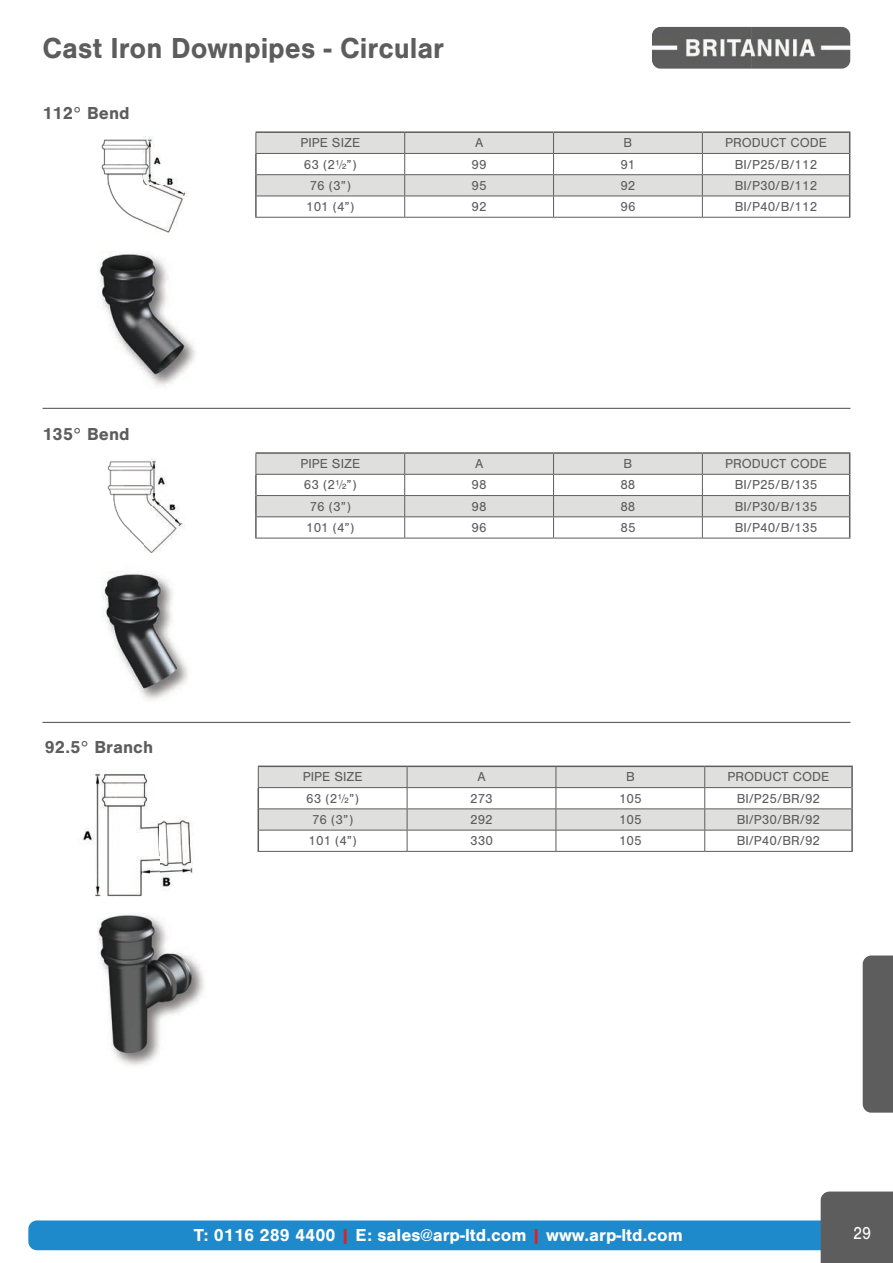
<style>
.page{position:relative;width:893px;height:1263px;background:#fff}
.page>*{position:absolute;margin:0;border:0;box-sizing:border-box;transform-origin:0 0}
.t1{font:700 30px "Nimbus San";color:#5d5d5d;scale:.95 1}
.t2{font:700 18px "Nimbus San";color:#fff}
.t3{font:700 18px "Nimbus San";color:#5d5d5d}
.t4{font:18px "Nimbus San";color:#fff;scale:.9 1}
.t5{font:13.5px "Nimbus San";color:#5d5d5d}
.s1{color:#e41e25}
</style>
<div class="page">
<img style="left:652px;top:27px;width:198px;height:42px">
<div style="left:863px;top:955px;width:30px;height:158px;background:#5d5d5d"></div>
<div style="left:28px;top:1220px;width:821px;height:30px;background:#1f8acb;border-radius:9px"></div>
<div style="left:821px;top:1192px;width:72px;height:71px;background:#5d5d5d"></div>
<img style="left:132px;top:217px;width:46px;height:16px">
<img style="left:97px;top:253px;width:98px;height:133px">
<img style="left:136px;top:538px;width:33px;height:15px">
<img style="left:102px;top:573px;width:86px;height:127px">
<hr style="left:255px;top:217px;width:150px;height:1px;background:#5d5d5d">
<hr style="left:405px;top:217px;width:149px;height:1px;background:#5d5d5d">
<hr style="left:554px;top:217px;width:148px;height:1px;background:#5d5d5d">
<hr style="left:702px;top:217px;width:148px;height:1px;background:#5d5d5d">
<svg style="left:101px;top:131px;width:749px;height:86px"></svg>
<hr style="left:43px;top:408px;width:807px;height:1px;background:#5d5d5d">
<hr style="left:43px;top:722px;width:807px;height:1px;background:#5d5d5d">
<hr style="left:255px;top:538px;width:150px;height:1px;background:#5d5d5d">
<hr style="left:405px;top:538px;width:149px;height:1px;background:#5d5d5d">
<hr style="left:554px;top:538px;width:148px;height:1px;background:#5d5d5d">
<hr style="left:702px;top:538px;width:148px;height:1px;background:#5d5d5d">
<svg style="left:107px;top:452px;width:743px;height:86px"></svg>
<img style="left:95px;top:851px;width:98px;height:46px">
<img style="left:97px;top:913px;width:107px;height:153px">
<hr style="left:258px;top:851px;width:149px;height:1px;background:#5d5d5d">
<hr style="left:407px;top:851px;width:149px;height:1px;background:#5d5d5d">
<hr style="left:556px;top:851px;width:149px;height:1px;background:#5d5d5d">
<hr style="left:705px;top:851px;width:148px;height:1px;background:#5d5d5d">
<hr style="left:705px;top:765px;width:148px;height:2px;background:#5d5d5d">
<hr style="left:851px;top:767px;width:2px;height:21px;background:#5d5d5d">
<hr style="left:851px;top:788px;width:2px;height:21px;background:#5d5d5d">
<hr style="left:851px;top:809px;width:2px;height:21px;background:#5d5d5d">
<hr style="left:851px;top:830px;width:2px;height:21px;background:#5d5d5d">
<svg style="left:82px;top:765px;width:770px;height:86px"></svg>
<h1 class="t1" style="left:43px;top:31px;width:424px">Cast Iron Downpipes - Circular</h1>
<h2 class="t3" style="left:43px;top:103px;width:89px">112° Bend</h2>
<h2 class="t3" style="left:43px;top:424px;width:89px">135° Bend</h2>
<h2 class="t3" style="left:45px;top:736px;width:110px">92.5° Branch</h2>
<p class="t5" style="left:300px;top:135px;width:61px">PIPE SIZE</p>
<p class="t5" style="left:475px;top:135px;width:10px">A</p>
<p class="t5" style="left:624px;top:135px;width:10px">B</p>
<p class="t5" style="left:725px;top:135px;width:103px">PRODUCT CODE</p>
<p class="t5" style="left:304px;top:157px;width:54px">63 (2½”)</p>
<p class="t5" style="left:472px;top:157px;width:17px">99</p>
<p class="t5" style="left:620px;top:157px;width:17px">91</p>
<p class="t5" style="left:735px;top:157px;width:84px">BI/P25/B/112</p>
<p class="t5" style="left:310px;top:178px;width:43px">76 (3”)</p>
<p class="t5" style="left:472px;top:178px;width:17px">95</p>
<p class="t5" style="left:620px;top:178px;width:17px">92</p>
<p class="t5" style="left:735px;top:178px;width:84px">BI/P30/B/112</p>
<p class="t5" style="left:306px;top:199px;width:50px">101 (4”)</p>
<p class="t5" style="left:472px;top:199px;width:17px">92</p>
<p class="t5" style="left:620px;top:199px;width:17px">96</p>
<p class="t5" style="left:735px;top:199px;width:84px">BI/P40/B/112</p>
<p class="t5" style="left:300px;top:456px;width:61px">PIPE SIZE</p>
<p class="t5" style="left:475px;top:456px;width:10px">A</p>
<p class="t5" style="left:624px;top:456px;width:10px">B</p>
<p class="t5" style="left:725px;top:456px;width:103px">PRODUCT CODE</p>
<p class="t5" style="left:304px;top:477px;width:54px">63 (2½”)</p>
<p class="t5" style="left:472px;top:477px;width:17px">98</p>
<p class="t5" style="left:620px;top:477px;width:17px">88</p>
<p class="t5" style="left:735px;top:477px;width:84px">BI/P25/B/135</p>
<p class="t5" style="left:310px;top:499px;width:43px">76 (3”)</p>
<p class="t5" style="left:472px;top:499px;width:17px">98</p>
<p class="t5" style="left:620px;top:499px;width:17px">88</p>
<p class="t5" style="left:735px;top:499px;width:84px">BI/P30/B/135</p>
<p class="t5" style="left:306px;top:520px;width:50px">101 (4”)</p>
<p class="t5" style="left:472px;top:520px;width:17px">96</p>
<p class="t5" style="left:620px;top:520px;width:17px">85</p>
<p class="t5" style="left:735px;top:520px;width:84px">BI/P40/B/135</p>
<p class="t5" style="left:303px;top:769px;width:61px">PIPE SIZE</p>
<p class="t5" style="left:477px;top:769px;width:10px">A</p>
<p class="t5" style="left:626px;top:769px;width:10px">B</p>
<p class="t5" style="left:727px;top:769px;width:103px">PRODUCT CODE</p>
<p class="t5" style="left:306px;top:791px;width:54px">63 (2½”)</p>
<p class="t5" style="left:470px;top:791px;width:24px">273</p>
<p class="t5" style="left:619px;top:791px;width:24px">105</p>
<p class="t5" style="left:737px;top:791px;width:85px">BI/P25/BR/92</p>
<p class="t5" style="left:312px;top:812px;width:43px">76 (3”)</p>
<p class="t5" style="left:470px;top:812px;width:24px">292</p>
<p class="t5" style="left:619px;top:812px;width:24px">105</p>
<p class="t5" style="left:737px;top:812px;width:85px">BI/P30/BR/92</p>
<p class="t5" style="left:309px;top:833px;width:50px">101 (4”)</p>
<p class="t5" style="left:470px;top:833px;width:24px">330</p>
<p class="t5" style="left:619px;top:833px;width:24px">105</p>
<p class="t5" style="left:737px;top:833px;width:85px">BI/P40/BR/92</p>
<h2 class="t2" style="left:194px;top:1225px;width:491px">T: 0116 289 4400 <span class="s1">|</span> E: sales@arp-ltd.com <span class="s1">|</span> www.arp-ltd.com</h2>
<h2 class="t4" style="left:853px;top:1223px;width:22px">29</h2>
</div>
